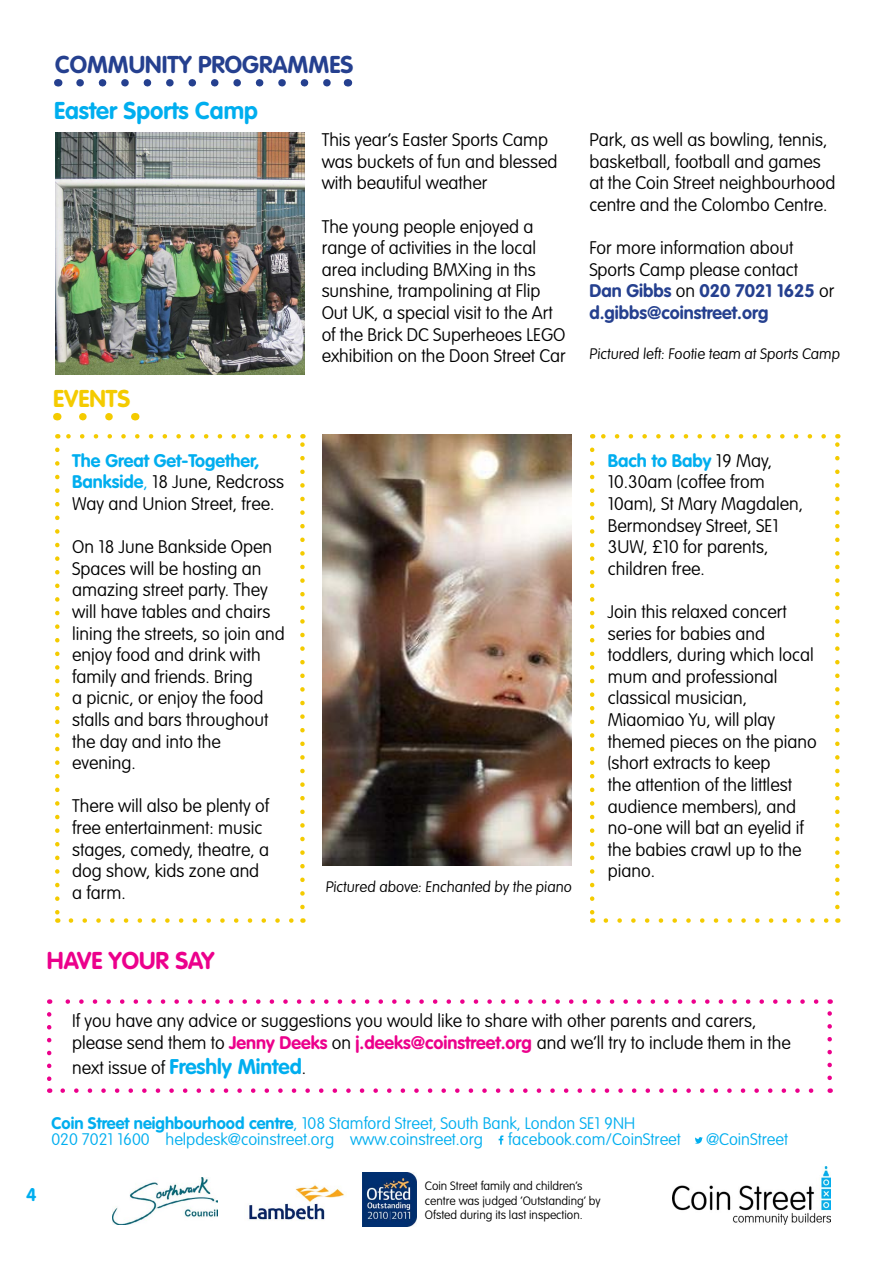
<style>
.page{position:relative;width:893px;height:1263px;background:#fff}
.page>*{position:absolute;margin:0;border:0;box-sizing:border-box;transform-origin:0 0}
.t1{font:700 24px "VAG Rounded";color:#25408f}
.t2{font:700 24px "VAG Rounded";color:#00aeef}
.t3{font:700 24px "VAG Rounded";color:#ec008c}
.t4{font:700 24px "VAG Rounded";color:#f4cb00}
.t5{font:700 21px "VAG Rounded";color:#00aeef}
.t6{font:100 18px/21.6px "VAG Rounded";color:#000}
.t7{font:700 18px "VAG Rounded";color:#00aeef}
.t8{font:100 16.5px/16.5px "VAG Rounded";color:#00aeef}
.t9{font:100 15px "VAG Rounded";color:#000}
.t10{font:100 12px/14.4px "VAG Rounded";color:#000}
.s1{font-weight:700;color:#00aeef}
.s2{color:#00aeef}
.s3{font-weight:700;color:#25408f}
.s4{font-weight:700;color:#ec008c}
.s5{font-weight:100;font-size:18px;color:#000}
.s6{font-weight:700}
</style>
<div class="page">
<img style="left:55px;top:132px;width:250px;height:242px">
<img style="left:249px;top:1185px;width:95px;height:35px">
<img style="left:112px;top:1177px;width:105px;height:48px">
<img style="left:672px;top:1167px;width:159px;height:57px">
<svg style="left:499px;top:1135px;width:4px;height:10px"></svg>
<svg style="left:695px;top:1137px;width:8px;height:7px"></svg>
<img style="left:362px;top:1172px;width:54px;height:54px">
<svg style="left:63px;top:1088px;width:751px;height:5px"></svg>
<svg style="left:65px;top:999px;width:751px;height:5px"></svg>
<svg style="left:47px;top:1014px;width:4px;height:79px"></svg>
<svg style="left:827px;top:999px;width:5px;height:79px"></svg>
<svg style="left:80px;top:79px;width:251px;height:8px"></svg>
<svg style="left:83px;top:413px;width:30px;height:7px"></svg>
<svg style="left:71px;top:918px;width:223px;height:5px"></svg>
<svg style="left:66px;top:434px;width:223px;height:5px"></svg>
<svg style="left:55px;top:450px;width:5px;height:473px"></svg>
<svg style="left:300px;top:434px;width:5px;height:473px"></svg>
<svg style="left:606px;top:918px;width:223px;height:5px"></svg>
<svg style="left:601px;top:434px;width:223px;height:5px"></svg>
<svg style="left:590px;top:450px;width:4px;height:473px"></svg>
<svg style="left:835px;top:434px;width:5px;height:473px"></svg>
<img style="left:323px;top:434px;width:248px;height:431px">
<h1 class="t1" style="left:55px;top:50px;width:300px">COMMUNITY PROGRAMMES</h1>
<h1 class="t2" style="left:54px;top:96px;width:205px">Easter Sports Camp</h1>
<h1 class="t4" style="left:53px;top:385px;width:79px">EVENTS</h1>
<p class="t6" style="left:72px;top:450px;width:213px"><span class="s1">The Great Get-Together,<br>Bankside</span><span class="s2">,</span> 18 June, Redcross<br>Way and Union Street, free.</p>
<p class="t6" style="left:72px;top:536px;width:214px">On 18 June Bankside Open<br>Spaces will be hosting an amazing street party. They will have tables and chairs lining the streets, so join and enjoy food and drink with family and friends. Bring<br>a picnic, or enjoy the food stalls and bars throughout the day and into the evening.</p>
<p class="t6" style="left:72px;top:795px;width:198px">There will also be plenty of free entertainment: music stages, comedy, theatre, a dog show, kids zone and a farm.</p>
<p class="t6" style="left:322px;top:129px;width:237px">This year’s Easter Sports Camp was buckets of fun and blessed with beautiful weather</p>
<p class="t6" style="left:322px;top:216px;width:246px">The young people enjoyed a range of activities in the local area including BMXing in ths sunshine, trampolining at Flip<br>Out UK, a special visit to the Art of the Brick DC Superheoes LEGO exhibition on the Doon Street Car</p>
<p class="t9" style="left:325px;top:878px;width:249px">Pictured above: Enchanted by the piano</p>
<p class="t6" style="left:589px;top:129px;width:248px">Park, as well as bowling, tennis, basketball, football and games at the Coin Street neighbourhood centre and the Colombo Centre.</p>
<p class="t6" style="left:589px;top:237px;width:247px">For more information about<br>Sports Camp please contact<br><span class="s3">Dan Gibbs</span> on <span class="s3">020 7021 1625</span> or <span class="s3">d.gibbs@coinstreet.org</span></p>
<p class="t9" style="left:589px;top:345px;width:253px">Pictured left: Footie team at Sports Camp</p>
<p class="t6" style="left:608px;top:450px;width:197px"><span class="s1">Bach to Baby</span> 19 May,<br>10.30am (coffee from<br>10am), St Mary Magdalen,<br>Bermondsey Street, SE1<br>3UW, £10 for parents, children free.</p>
<p class="t6" style="left:608px;top:601px;width:210px">Join this relaxed concert series for babies and toddlers, during which local mum and professional classical musician,<br>Miaomiao Yu, will play themed pieces on the piano (short extracts to keep<br>the attention of the littlest audience members), and no-one will bat an eyelid if the babies crawl up to the piano.</p>
<h1 class="t3" style="left:47px;top:946px;width:156px">HAVE YOUR SAY</h1>
<p class="t7" style="left:26px;top:1184px;width:12px">4</p>
<p class="t6" style="left:72px;top:1010px;width:720px">If you have any advice or suggestions you would like to share with other parents and carers, please send them to <span class="s4">Jenny Deeks</span> on <span class="s4">j.deeks@coinstreet.org</span> and we’ll try to include them in the</p>
<p class="t5" style="left:72px;top:1054px;width:235px"><span class="s5">next issue of</span> Freshly Minted<span class="s5">.</span></p>
<p class="t8" style="left:51px;top:1115px;width:585px"><span class="s6">Coin Street neighbourhood centre</span>, 108 Stamford Street, South Bank, London SE1 9NH<br>020 7021 1600 helpdesk@coinstreet.org www.coinstreet.org</p>
<p class="t8" style="left:508px;top:1131px;width:174px">facebook.com/CoinStreet</p>
<p class="t8" style="left:706px;top:1131px;width:83px">@CoinStreet</p>
<p class="t10" style="left:425px;top:1179px;width:177px">Coin Street family and children’s centre was judged ‘Outstanding’ by<br>Ofsted during its last inspection.</p>
</div>
